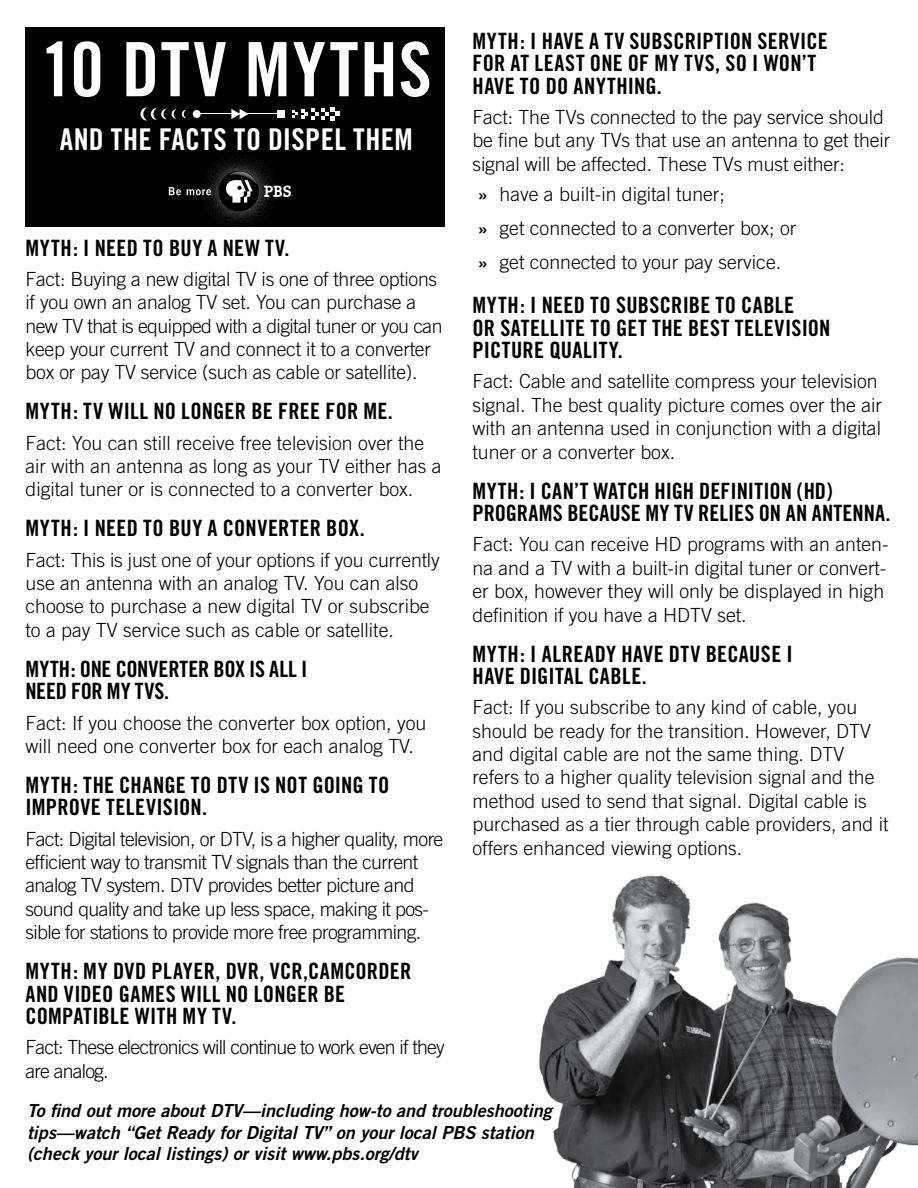
<style>
.page{position:relative;width:918px;height:1188px;background:#fff}
.page>*{position:absolute;margin:0;border:0;box-sizing:border-box;transform-origin:0 0}
.t1{font:75px "Trade Gothic Bold Cond Twenty";letter-spacing:.015em;color:#fff}
.t2{font:30px "Trade Gothic Bold Cond Twenty";letter-spacing:.015em;color:#fff}
.t3{font:22.5px/22.5px "Trade Gothic Bold Cond Twenty";letter-spacing:.015em;color:#000}
.t4{font:22.5px/22.5px "Trade Gothic Bold Cond Twenty";letter-spacing:-.01em;color:#000}
.t5{font:300 19.5px/23.4px "Trade Gothic";color:#000}
.t6{font:300 19.5px/23.4px "Trade Gothic";letter-spacing:-.03em;color:#000}
.t7{font:300 19.5px/23.4px "Trade Gothic";letter-spacing:-.04em;color:#000}
.t8{font:italic 18px/21.6px "Trade Gothic Bold Two";color:#000}
.s1{font-family:"Trade Gothic Bold Two";font-weight:400;font-size:18px}
</style>
<div class="page">
<div style="left:26px;top:27px;width:420px;height:199px;background:#000"></div>
<div style="left:200px;top:152px;width:77px;height:77px;background:#fff;opacity:.75"></div>
<svg style="left:169px;top:187px;width:12px;height:8px"></svg>
<svg style="left:187px;top:189px;width:24px;height:6px"></svg>
<svg style="left:219px;top:171px;width:40px;height:40px"></svg>
<svg style="left:220px;top:172px;width:73px;height:38px"></svg>
<svg style="left:292px;top:107px;width:47px;height:14px"></svg>
<svg style="left:140px;top:107px;width:36px;height:14px"></svg>
<svg style="left:182px;top:110px;width:4px;height:8px"></svg>
<hr style="left:197px;top:114px;width:84px;height:1px;background:#fff">
<div style="left:193px;top:110px;width:8px;height:8px;background:#fff;border-radius:50%"></div>
<div style="left:277px;top:110px;width:8px;height:8px;background:#fff"></div>
<svg style="left:231px;top:109px;width:18px;height:10px"></svg>
<img style="left:538px;top:875px;width:380px;height:313px">
<h1 class="t1" style="left:41px;top:24px;width:393px">10 DTV MYTHS</h1>
<h2 class="t2" style="left:60px;top:121px;width:351px">AND THE FACTS TO DISPEL THEM</h2>
<p class="t3" style="left:26px;top:236px;width:266px">MYTH: I NEED TO BUY A NEW TV.</p>
<p class="t5" style="left:26px;top:267px;width:419px">Fact: Buying a new digital TV is one of three options if you own an analog TV set. You can purchase a new TV that is equipped with a digital tuner or you can keep your current TV and connect it to a converter box or pay TV service (such as cable or satellite).</p>
<p class="t3" style="left:26px;top:400px;width:369px">MYTH: TV WILL NO LONGER BE FREE FOR ME.</p>
<p class="t5" style="left:26px;top:431px;width:418px">Fact: You can still receive free television over the air with an antenna as long as your TV either has a digital tuner or is connected to a converter box.</p>
<p class="t3" style="left:26px;top:517px;width:341px">MYTH: I NEED TO BUY A CONVERTER BOX.</p>
<p class="t5" style="left:26px;top:548px;width:416px">Fact: This is just one of your options if you currently use an antenna with an analog TV. You can also choose to purchase a new digital TV or subscribe to a pay TV service such as cable or satellite.</p>
<p class="t4" style="left:25px;top:657px;width:283px">MYTH: ONE CONVERTER BOX IS ALL I<br>NEED FOR MY TVS.</p>
<p class="t5" style="left:26px;top:711px;width:402px">Fact: If you choose the converter box option, you will need one converter box for each analog TV.</p>
<p class="t3" style="left:26px;top:774px;width:366px">MYTH: THE CHANGE TO DTV IS NOT GOING TO<br>IMPROVE TELEVISION.</p>
<p class="t6" style="left:26px;top:827px;width:419px">Fact: Digital television, or DTV, is a higher quality, more efficient way to transmit TV signals than the current analog TV system. DTV provides better picture and sound quality and take up less space, making it pos&shy;sible for stations to provide more free programming.</p>
<p class="t3" style="left:26px;top:960px;width:387px">MYTH: MY DVD PLAYER, DVR, VCR,CAMCORDER<br>AND VIDEO GAMES WILL NO LONGER BE<br>COMPATIBLE WITH MY TV.</p>
<p class="t7" style="left:26px;top:1036px;width:421px">Fact: These electronics will continue to work even if they are analog.</p>
<p class="t3" style="left:472px;top:29px;width:357px">MYTH: I HAVE A TV SUBSCRIPTION SERVICE<br>FOR AT LEAST ONE OF MY TVS, SO I WON’T<br>HAVE TO DO ANYTHING.</p>
<p class="t5" style="left:472px;top:105px;width:419px">Fact: The TVs connected to the pay service should be fine but any TVs that use an antenna to get their signal will be affected. These TVs must either:</p>
<p class="t5" style="left:478px;top:177px;width:320px;line-height:34.2px"><span class="s1">»</span> have a built-in digital tuner;<br><span class="s1">»</span> get connected to a converter box; or <span class="s1">»</span> get connected to your pay service.</p>
<p class="t3" style="left:472px;top:294px;width:359px">MYTH: I NEED TO SUBSCRIBE TO CABLE<br>OR SATELLITE TO GET THE BEST TELEVISION<br>PICTURE QUALITY.</p>
<p class="t5" style="left:472px;top:370px;width:411px">Fact: Cable and satellite compress your television signal. The best quality picture comes over the air with an antenna used in conjunction with a digital tuner or a converter box.</p>
<p class="t3" style="left:472px;top:479px;width:420px">MYTH: I CAN’T WATCH HIGH DEFINITION (HD)<br>PROGRAMS BECAUSE MY TV RELIES ON AN ANTENNA.</p>
<p class="t5" style="left:472px;top:532px;width:418px">Fact: You can receive HD programs with an anten&shy;na and a TV with a built-in digital tuner or convert&shy;er box, however they will only be displayed in high definition if you have a HDTV set.</p>
<p class="t3" style="left:472px;top:642px;width:322px">MYTH: I ALREADY HAVE DTV BECAUSE I<br>HAVE DIGITAL CABLE.</p>
<p class="t5" style="left:472px;top:695px;width:418px">Fact: If you subscribe to any kind of cable, you should be ready for the transition. However, DTV and digital cable are not the same thing. DTV refers to a higher quality television signal and the method used to send that signal. Digital cable is purchased as a tier through cable providers, and it offers enhanced viewing options.</p>
<p class="t8" style="left:27px;top:1100px;width:526px">To find out more about DTV—including how-to and troubleshooting tips—watch “Get Ready for Digital TV” on your local PBS station (check your local listings) or visit www.pbs.org/dtv</p>
</div>
